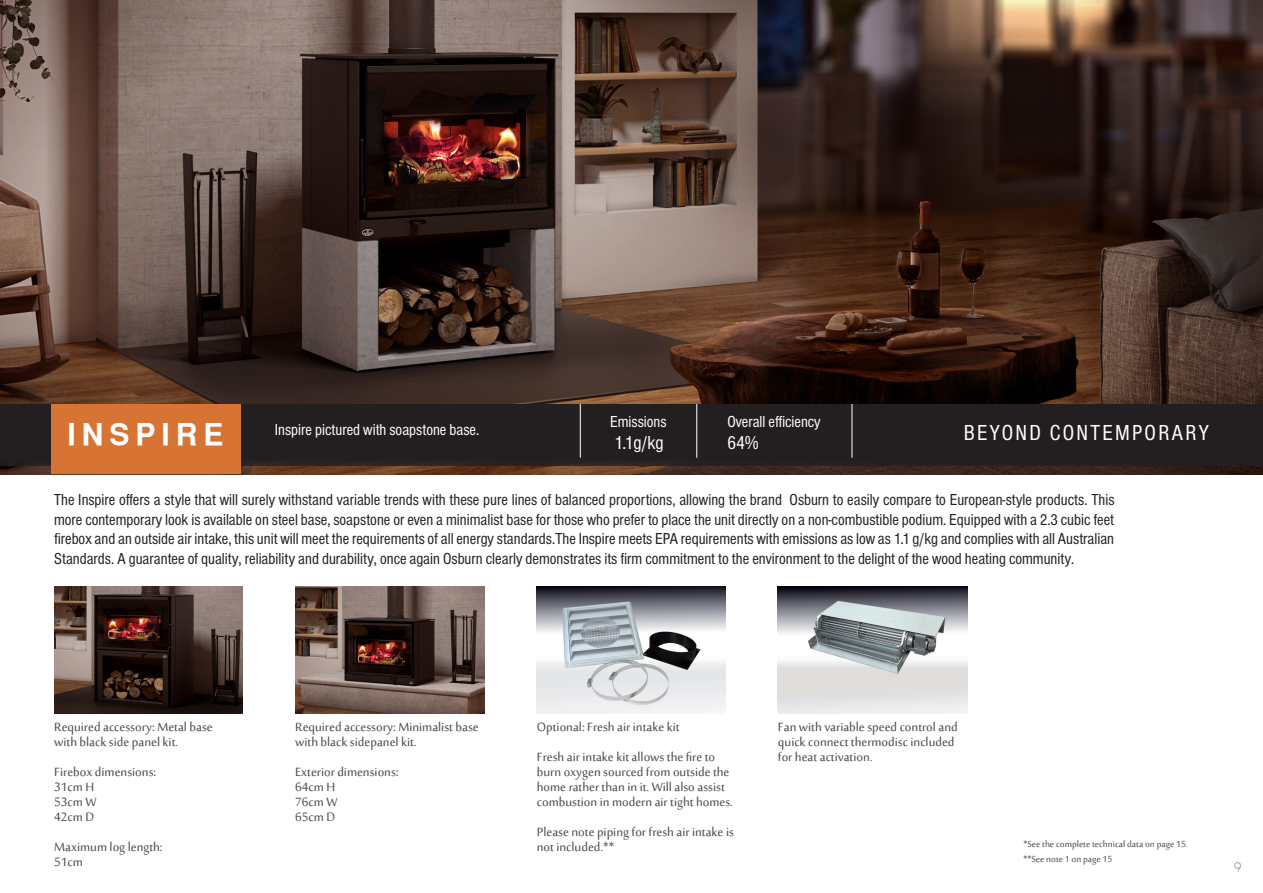
<style>
.page{position:relative;width:1263px;height:893px;background:#fff}
.page>*{position:absolute;margin:0;border:0;box-sizing:border-box;transform-origin:0 0}
.t1{font:700 30px "Sans Serif";letter-spacing:.2em;color:#fff}
.t2{font:condensed 22.5px "Font Site Sans";letter-spacing:.1em;color:#fff}
.t3{font:condensed 19.5px "Font Site Sans";color:#fff}
.t4{font:condensed 16.5px/19.8px "Font Site Sans";color:#231f20;text-align:justify}
.t5{font:16.5px/15px "Sakkal Majalla";color:#4b4c4d}
.t6{font:condensed 16.5px "Font Site Sans";color:#fff}
.t7{font:13.5px "Sans Serif Book FLF";color:#97999c}
.t8{font:12px "Sakkal Majalla";color:#4b4c4d}
</style>
<div class="page">
<img style="left:0;top:0;width:1263px;height:474px">
<div style="left:0;top:404px;width:1263px;height:62px;background:#231f20"></div>
<hr style="left:580px;top:404px;width:1px;height:54px;background:#fff">
<hr style="left:696px;top:404px;width:1px;height:54px;background:#fff">
<hr style="left:852px;top:404px;width:1px;height:54px;background:#fff">
<div style="left:51px;top:404px;width:189px;height:69px;background:#d77333"></div>
<img style="left:54px;top:587px;width:189px;height:126px">
<img style="left:778px;top:587px;width:190px;height:126px">
<img style="left:295px;top:587px;width:189px;height:126px">
<img style="left:537px;top:587px;width:189px;height:127px">
<p class="t1" style="left:68px;top:416px;width:158px">INSPIRE</p>
<p class="t6" style="left:610px;top:412px;width:58px">Emissions</p>
<p class="t6" style="left:727px;top:412px;width:95px">Overall efficiency</p>
<p class="t6" style="left:275px;top:421px;width:206px">Inspire pictured with soapstone base.</p>
<p class="t2" style="left:964px;top:420px;width:247px">BEYOND CONTEMPORARY</p>
<p class="t3" style="left:614px;top:432px;width:51px">1.1g/kg</p>
<p class="t3" style="left:727px;top:432px;width:33px">64%</p>
<p class="t4" style="left:54px;top:490px;width:1062px">The Inspire offers a style that will surely withstand variable trends with these pure lines of balanced proportions, allowing the brand Osburn to easily compare to European-style products. This more contemporary look is available on steel base, soapstone or even a minimalist base for those who prefer to place the unit directly on a non-combustible podium. Equipped with a 2.3 cubic feet firebox and an outside air intake, this unit will meet the requirements of all energy standards.The Inspire meets EPA requirements with emissions as low as 1.1 g/kg and complies with all Australian Standards. A guarantee of quality, reliability and durability, once again Osburn clearly demonstrates its firm commitment to the environment to the delight of the wood heating community.</p>
<p class="t5" style="left:54px;top:720px;width:160px">Required accessory: Metal base with black side panel kit.</p>
<p class="t5" style="left:54px;top:765px;width:103px">Firebox dimensions:</p>
<p class="t5" style="left:54px;top:780px;width:42px">31cm H</p>
<p class="t5" style="left:54px;top:795px;width:44px">53cm W</p>
<p class="t5" style="left:54px;top:810px;width:41px">42cm D</p>
<p class="t5" style="left:54px;top:840px;width:110px">Maximum log length:</p>
<p class="t5" style="left:54px;top:855px;width:30px">51cm</p>
<p class="t5" style="left:295px;top:720px;width:185px">Required accessory: Minimalist base with black sidepanel kit.</p>
<p class="t5" style="left:295px;top:765px;width:105px">Exterior dimensions:</p>
<p class="t5" style="left:295px;top:780px;width:42px">64cm H</p>
<p class="t5" style="left:295px;top:795px;width:44px">76cm W</p>
<p class="t5" style="left:295px;top:810px;width:41px">65cm D</p>
<p class="t5" style="left:537px;top:720px;width:144px">Optional: Fresh air intake kit</p>
<p class="t5" style="left:537px;top:750px;width:198px">Fresh air intake kit allows the fire to burn oxygen sourced from outside the home rather than in it. Will also assist combustion in modern air tight homes.</p>
<p class="t5" style="left:537px;top:825px;width:199px">Please note piping for fresh air intake is not included.**</p>
<p class="t5" style="left:778px;top:720px;width:181px">Fan with variable speed control and quick connect thermodisc included for heat activation.</p>
<p class="t8" style="left:1023px;top:838px;width:166px">*See the complete technical data on page 15.</p>
<p class="t8" style="left:1023px;top:852px;width:90px">**See note 1 on page 15</p>
<p class="t7" style="left:1234px;top:859px;width:9px">9</p>
</div>
